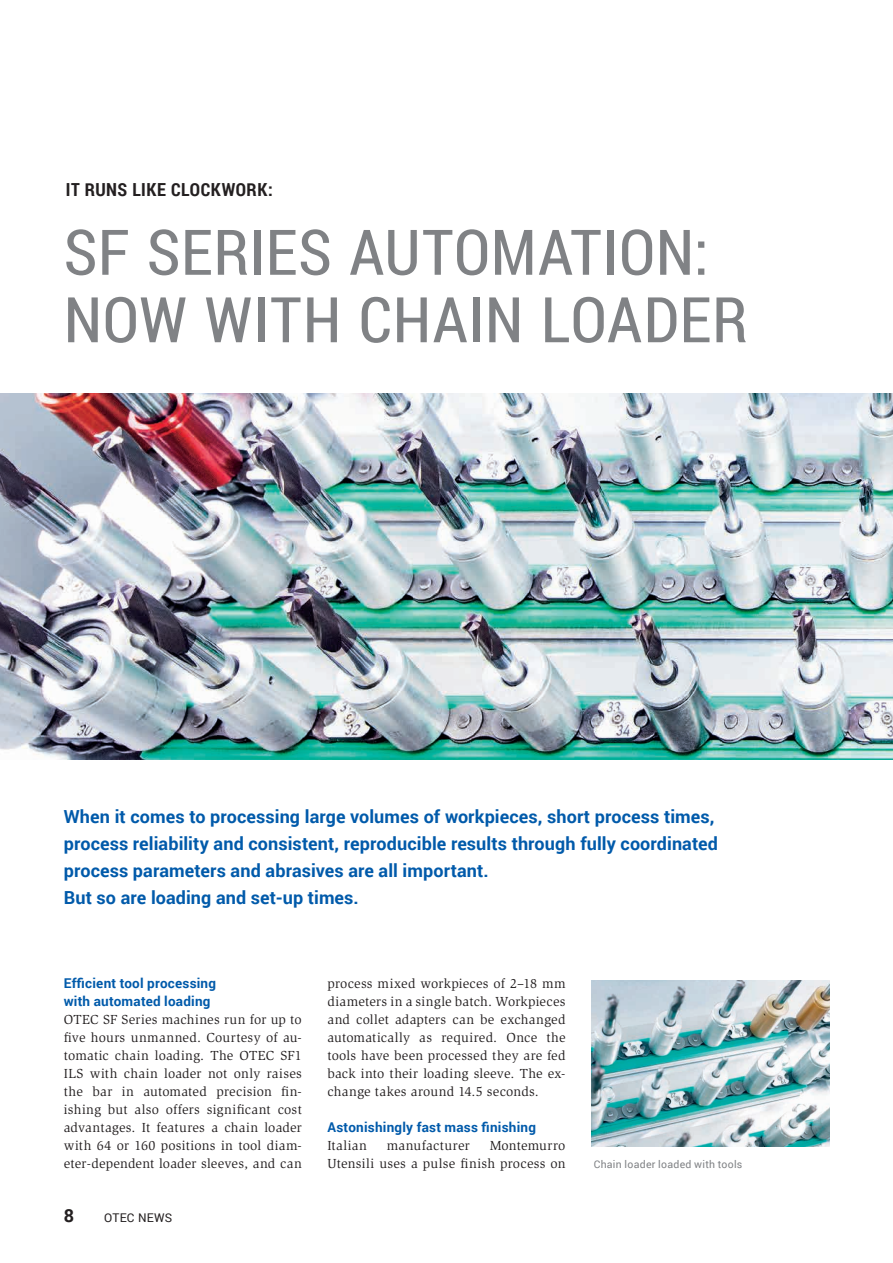
<style>
.page{position:relative;width:893px;height:1263px;background:#fff}
.page>*{position:absolute;margin:0;border:0;box-sizing:border-box;transform-origin:0 0}
.t1{font:63px/67.5px "Roboto Condensed";letter-spacing:.015em;color:#808285}
.t2{font:700 18px/27px "Roboto";letter-spacing:.005em;color:#015aaa}
.t3{font:700 18px "Roboto Condensed";letter-spacing:.03em;color:#231f20}
.t4{font:700 18px "Roboto";color:#231f20}
.t5{font:13.5px/18px "Slimbach";letter-spacing:.02em;color:#231f20;text-align:justify}
.t6{font:700 13.5px/18px "Roboto";letter-spacing:.015em;color:#015aaa}
.t7{font:12px "Roboto";letter-spacing:.02em;color:#231f20}
.t8{font:10.5px "Roboto";letter-spacing:.025em;color:#808285}
</style>
<div class="page">
<img style="left:0;top:393px;width:893px;height:366px">
<img style="left:591px;top:980px;width:238px;height:166px">
<h2 class="t3" style="left:66px;top:177px;width:208px">IT RUNS LIKE CLOCKWORK:</h2>
<h1 class="t1" style="left:64px;top:216px;width:686px">SF SERIES AUTOMATION:<br>NOW WITH CHAIN LOADER</h1>
<p class="t2" style="left:64px;top:802px;width:656px">When it comes to processing large volumes of workpieces, short process times, process reliability and consistent, reproducible results through fully coordinated process parameters and abrasives are all important.<br>But so are loading and set-up times.</p>
<p class="t6" style="left:64px;top:974px;width:154px">Efficient tool processing with automated loading</p>
<p class="t5" style="left:64px;top:1011px;width:240px">OTEC SF Series machines run for up to five hours unmanned. Courtesy of au&shy;tomatic chain loading. The OTEC SF1<br>ILS with chain loader not only raises the bar in automated precision fin&shy;ishing but also offers significant cost advantages. It features a chain loader with 64 or 160 positions in tool diam&shy;eter-dependent loader sleeves, and can</p>
<h2 class="t4" style="left:64px;top:1203px;width:12px">8</h2>
<p class="t7" style="left:104px;top:1210px;width:70px">OTEC NEWS</p>
<p class="t5" style="left:327px;top:975px;width:240px">process mixed workpieces of 2–18 mm diameters in a single batch. Workpieces and collet adapters can be exchanged automatically as required. Once the tools have been processed they are fed back into their loading sleeve. The ex&shy;change takes around 14.5 seconds.</p>
<p class="t6" style="left:327px;top:1118px;width:210px">Astonishingly fast mass finishing</p>
<p class="t5" style="left:327px;top:1137px;width:41px">Italian</p>
<p class="t5" style="left:387px;top:1137px;width:85px">manufacturer</p>
<p class="t5" style="left:327px;top:1137px;width:240px;text-align:right">Montemurro<br>Utensili uses a pulse finish process on</p>
<p class="t8" style="left:594px;top:1157px;width:150px">Chain loader loaded with tools</p>
</div>
